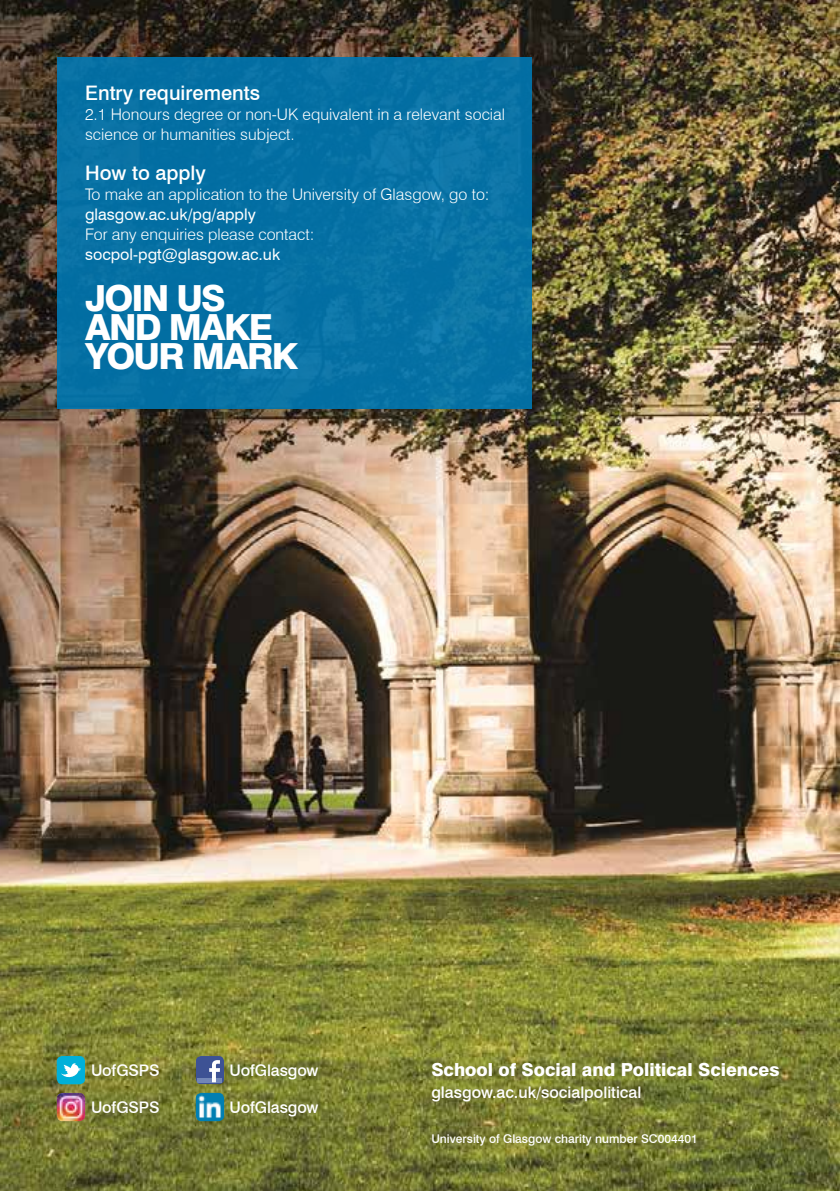
<style>
.page{position:relative;width:840px;height:1191px;background:#fff}
.page>*{position:absolute;margin:0;border:0;box-sizing:border-box;transform-origin:0 0}
.t1{font:800 36px/28.8px "Swiss 721 BT";letter-spacing:-.05em;color:#fff}
.t2{font:500 20px "Swiss 721 BT";color:#fff}
.t3{font:800 18px "Swiss 721 BT";color:#fff}
.t4{font:300 16px/20px "Swiss 721 BT";color:#fff}
.t5{font:500 16px "Swiss 721 BT";color:#fff}
.t6{font:16px "Swiss 721 BT";color:#fff}
.t7{font:500 12px "Swiss 721 BT";color:#fff}
</style>
<div class="page">
<img style="left:0;top:0;width:839px;height:1191px">
<svg style="left:57px;top:1056px;width:28px;height:28px"></svg>
<img style="left:196px;top:1092px;width:28px;height:29px">
<svg style="left:196px;top:1056px;width:28px;height:28px"></svg>
<img style="left:57px;top:1092px;width:28px;height:29px">
<div style="left:57px;top:57px;width:474px;height:351px;background:#0570a3"></div>
<p class="t2" style="left:85px;top:81px;width:176px">Entry requirements</p>
<p class="t4" style="left:85px;top:104px;width:421px">2.1 Honours degree or non-UK equivalent in a relevant social science or humanities subject.</p>
<p class="t2" style="left:85px;top:161px;width:122px">How to apply</p>
<p class="t4" style="left:85px;top:184px;width:406px">To make an application to the University of Glasgow, go to:</p>
<p class="t6" style="left:85px;top:205px;width:172px">glasgow.ac.uk/pg/apply</p>
<p class="t4" style="left:85px;top:224px;width:231px">For any enquiries please contact:</p>
<p class="t6" style="left:85px;top:245px;width:197px">socpol-pgt@glasgow.ac.uk</p>
<h1 class="t1" style="left:85px;top:284px;width:214px">JOIN US<br>AND MAKE<br>YOUR MARK</h1>
<p class="t5" style="left:91px;top:1060px;width:70px">UofGSPS</p>
<p class="t5" style="left:91px;top:1097px;width:70px">UofGSPS</p>
<p class="t5" style="left:229px;top:1060px;width:90px">UofGlasgow</p>
<p class="t5" style="left:229px;top:1097px;width:90px">UofGlasgow</p>
<p class="t3" style="left:431px;top:1058px;width:350px">School of Social and Political Sciences</p>
<p class="t5" style="left:431px;top:1082px;width:211px">glasgow.ac.uk/socialpolitical</p>
<p class="t7" style="left:431px;top:1131px;width:268px">University of Glasgow charity number SC004401</p>
</div>
